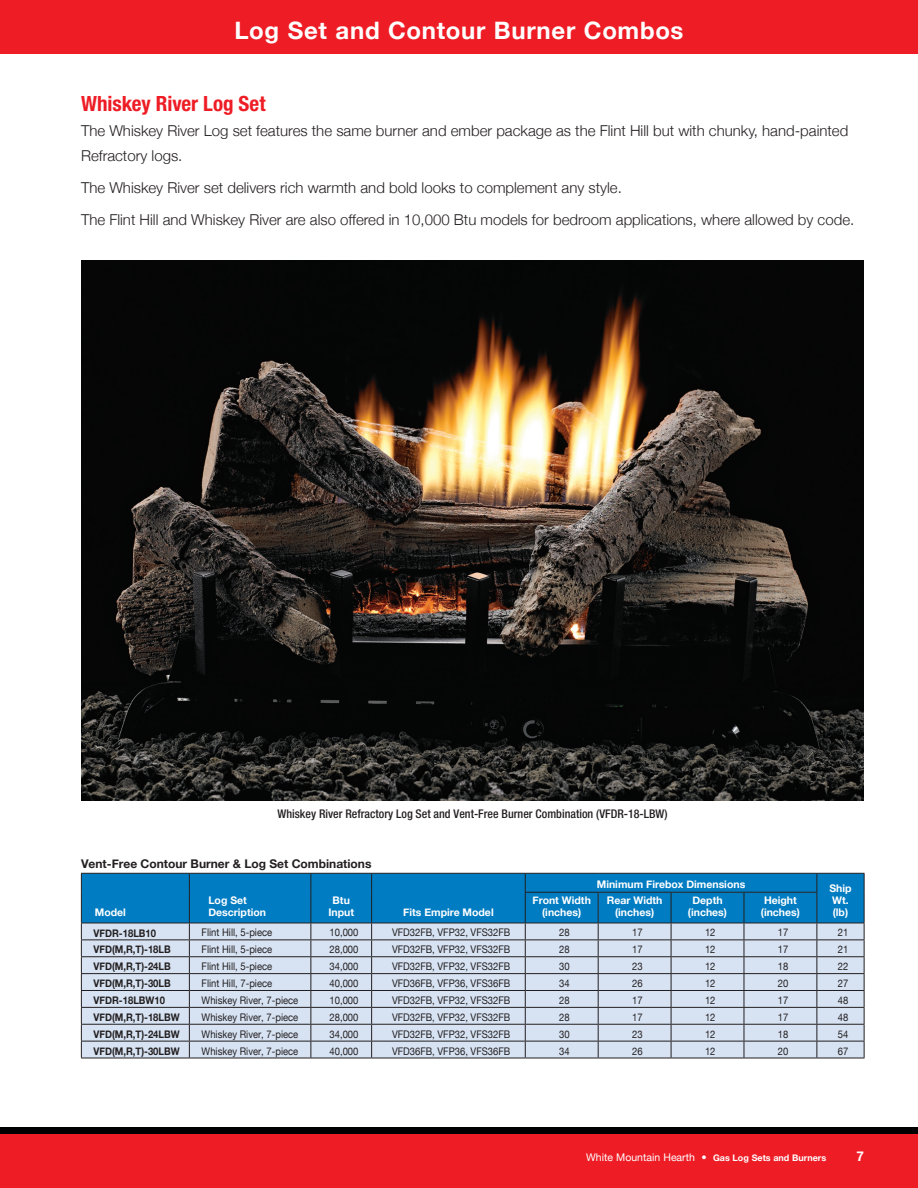
<style>
.page{position:relative;width:918px;height:1188px;background:#fff}
.page>*{position:absolute;margin:0;border:0;box-sizing:border-box;transform-origin:0 0}
.t1{font:700 24px "Helvetica Neue";letter-spacing:.025em;color:#fff}
.t2{font:700 condensed 21px "Helvetica Neue";letter-spacing:-.005em;color:#ee1c25}
.Log_Body_Paragraph{font:300 15px/25.2px "Helvetica Neue";color:#231f20}
.t3{font:700 13.5px "Helvetica Neue";color:#fff}
.t4{font:500 condensed 12px "Helvetica Neue";color:#231f20}
.t5{font:700 12px "Helvetica Neue";color:#231f20}
.t6{font:10.5px "Helvetica Neue";color:#231f20;scale:.9 1}
.t7{font:700 10.5px/12px "Helvetica Neue";color:#fff;text-align:center}
.t8{font:700 10.5px "Helvetica Neue";color:#231f20;scale:.9 1}
.t9{font:10.5px "Helvetica Neue";color:#fff}
.s1{font-weight:700;font-size:9px}
</style>
<div class="page">
<div style="left:0;top:0;width:918px;height:54px;background:#ee1c25"></div>
<div style="left:0;top:1127px;width:918px;height:61px;background:#000"></div>
<div style="left:0;top:1134px;width:918px;height:54px;background:#ee1c25"></div>
<svg style="left:81px;top:873px;width:784px;height:185px;background:#93bbd8"></svg>
<hr style="left:81px;top:1058px;width:108px;height:1px;background:#231f20">
<hr style="left:189px;top:1058px;width:122px;height:1px;background:#231f20">
<hr style="left:311px;top:1058px;width:61px;height:1px;background:#231f20">
<hr style="left:372px;top:1058px;width:153px;height:1px;background:#231f20">
<hr style="left:525px;top:1058px;width:73px;height:1px;background:#231f20">
<hr style="left:598px;top:1058px;width:73px;height:1px;background:#231f20">
<hr style="left:671px;top:1058px;width:73px;height:1px;background:#231f20">
<hr style="left:744px;top:1058px;width:73px;height:1px;background:#231f20">
<hr style="left:817px;top:1058px;width:48px;height:1px;background:#231f20">
<img style="left:81px;top:261px;width:783px;height:540px">
<p class="t1" style="left:234px;top:15px;width:450px">Log Set and Contour Burner Combos</p>
<p class="t2" style="left:81px;top:91px;width:186px">Whiskey River Log Set</p>
<p class="Log_Body_Paragraph" style="left:81px;top:118px;width:769px">The Whiskey River Log set features the same burner and ember package as the Flint Hill but with chunky, hand-painted<br>Refractory logs.</p>
<p class="Log_Body_Paragraph" style="left:81px;top:175px;width:542px">The Whiskey River set delivers rich warmth and bold looks to complement any style.</p>
<p class="Log_Body_Paragraph" style="left:81px;top:207px;width:775px">The Flint Hill and Whiskey River are also offered in 10,000 Btu models for bedroom applications, where allowed by code.</p>
<p class="t4" style="left:277px;top:806px;width:392px">Whiskey River Refractory Log Set and Vent-Free Burner Combination (VFDR-18-LBW)</p>
<p class="t5" style="left:81px;top:856px;width:292px">Vent-Free Contour Burner &amp; Log Set Combinations</p>
<p class="t7" style="left:95px;top:906px;width:33px">Model</p>
<p class="t7" style="left:208px;top:894px;width:40px">Log Set</p>
<p class="t7" style="left:208px;top:906px;width:59px">Description</p>
<p class="t7" style="left:333px;top:894px;width:19px">Btu</p>
<p class="t7" style="left:328px;top:906px;width:27px">Input</p>
<p class="t7" style="left:403px;top:906px;width:92px">Fits Empire Model</p>
<p class="t7" style="left:597px;top:878px;width:150px">Minimum Firebox Dimensions</p>
<p class="t7" style="left:533px;top:894px;width:60px">Front Width (inches)</p>
<p class="t7" style="left:607px;top:894px;width:57px">Rear Width</p>
<p class="t7" style="left:615px;top:906px;width:41px">(inches)</p>
<p class="t7" style="left:692px;top:894px;width:32px">Depth</p>
<p class="t7" style="left:688px;top:906px;width:41px">(inches)</p>
<p class="t7" style="left:764px;top:894px;width:34px">Height</p>
<p class="t7" style="left:761px;top:906px;width:41px">(inches)</p>
<p class="t7" style="left:829px;top:882px;width:24px">Ship</p>
<p class="t7" style="left:832px;top:894px;width:18px">Wt.</p>
<p class="t7" style="left:833px;top:906px;width:17px">(lb)</p>
<p class="t8" style="left:94px;top:926px;width:71px">VFDR-18LB10</p>
<p class="t6" style="left:202px;top:926px;width:80px">Flint Hill, 5-piece</p>
<p class="t6" style="left:330px;top:926px;width:34px">10,000</p>
<p class="t6" style="left:392px;top:926px;width:133px">VFD32FB, VFP32, VFS32FB</p>
<p class="t6" style="left:559px;top:926px;width:13px">28</p>
<p class="t6" style="left:632px;top:926px;width:13px">17</p>
<p class="t6" style="left:705px;top:926px;width:13px">12</p>
<p class="t6" style="left:778px;top:926px;width:13px">17</p>
<p class="t6" style="left:838px;top:926px;width:13px">21</p>
<p class="t8" style="left:94px;top:943px;width:87px">VFD(M,R,T)-18LB</p>
<p class="t6" style="left:202px;top:943px;width:80px">Flint Hill, 5-piece</p>
<p class="t6" style="left:330px;top:943px;width:34px">28,000</p>
<p class="t6" style="left:392px;top:943px;width:133px">VFD32FB, VFP32, VFS32FB</p>
<p class="t6" style="left:559px;top:943px;width:13px">28</p>
<p class="t6" style="left:632px;top:943px;width:13px">17</p>
<p class="t6" style="left:705px;top:943px;width:13px">12</p>
<p class="t6" style="left:778px;top:943px;width:13px">17</p>
<p class="t6" style="left:838px;top:943px;width:13px">21</p>
<p class="t8" style="left:94px;top:960px;width:87px">VFD(M,R,T)-24LB</p>
<p class="t6" style="left:202px;top:960px;width:80px">Flint Hill, 5-piece</p>
<p class="t6" style="left:330px;top:960px;width:34px">34,000</p>
<p class="t6" style="left:392px;top:960px;width:133px">VFD32FB, VFP32, VFS32FB</p>
<p class="t6" style="left:559px;top:960px;width:13px">30</p>
<p class="t6" style="left:632px;top:960px;width:13px">23</p>
<p class="t6" style="left:705px;top:960px;width:13px">12</p>
<p class="t6" style="left:778px;top:960px;width:13px">18</p>
<p class="t6" style="left:838px;top:960px;width:13px">22</p>
<p class="t8" style="left:94px;top:977px;width:87px">VFD(M,R,T)-30LB</p>
<p class="t6" style="left:202px;top:977px;width:80px">Flint Hill, 7-piece</p>
<p class="t6" style="left:330px;top:977px;width:34px">40,000</p>
<p class="t6" style="left:392px;top:977px;width:133px">VFD36FB, VFP36, VFS36FB</p>
<p class="t6" style="left:559px;top:977px;width:13px">34</p>
<p class="t6" style="left:632px;top:977px;width:13px">26</p>
<p class="t6" style="left:705px;top:977px;width:13px">12</p>
<p class="t6" style="left:778px;top:977px;width:13px">20</p>
<p class="t6" style="left:838px;top:977px;width:13px">27</p>
<p class="t8" style="left:94px;top:994px;width:81px">VFDR-18LBW10</p>
<p class="t6" style="left:202px;top:994px;width:109px">Whiskey River, 7-piece</p>
<p class="t6" style="left:330px;top:994px;width:34px">10,000</p>
<p class="t6" style="left:392px;top:994px;width:133px">VFD32FB, VFP32, VFS32FB</p>
<p class="t6" style="left:559px;top:994px;width:13px">28</p>
<p class="t6" style="left:632px;top:994px;width:13px">17</p>
<p class="t6" style="left:705px;top:994px;width:13px">12</p>
<p class="t6" style="left:778px;top:994px;width:13px">17</p>
<p class="t6" style="left:838px;top:994px;width:13px">48</p>
<p class="t8" style="left:94px;top:1011px;width:97px">VFD(M,R,T)-18LBW</p>
<p class="t6" style="left:202px;top:1011px;width:109px">Whiskey River, 7-piece</p>
<p class="t6" style="left:330px;top:1011px;width:34px">28,000</p>
<p class="t6" style="left:392px;top:1011px;width:133px">VFD32FB, VFP32, VFS32FB</p>
<p class="t6" style="left:559px;top:1011px;width:13px">28</p>
<p class="t6" style="left:632px;top:1011px;width:13px">17</p>
<p class="t6" style="left:705px;top:1011px;width:13px">12</p>
<p class="t6" style="left:778px;top:1011px;width:13px">17</p>
<p class="t6" style="left:838px;top:1011px;width:13px">48</p>
<p class="t8" style="left:94px;top:1028px;width:97px">VFD(M,R,T)-24LBW</p>
<p class="t6" style="left:202px;top:1028px;width:109px">Whiskey River, 7-piece</p>
<p class="t6" style="left:330px;top:1028px;width:34px">34,000</p>
<p class="t6" style="left:392px;top:1028px;width:133px">VFD32FB, VFP32, VFS32FB</p>
<p class="t6" style="left:559px;top:1028px;width:13px">30</p>
<p class="t6" style="left:632px;top:1028px;width:13px">23</p>
<p class="t6" style="left:705px;top:1028px;width:13px">12</p>
<p class="t6" style="left:778px;top:1028px;width:13px">18</p>
<p class="t6" style="left:838px;top:1028px;width:13px">54</p>
<p class="t8" style="left:94px;top:1044px;width:97px">VFD(M,R,T)-30LBW</p>
<p class="t6" style="left:202px;top:1045px;width:109px">Whiskey River, 7-piece</p>
<p class="t6" style="left:330px;top:1045px;width:34px">40,000</p>
<p class="t6" style="left:392px;top:1045px;width:133px">VFD36FB, VFP36, VFS36FB</p>
<p class="t6" style="left:559px;top:1045px;width:13px">34</p>
<p class="t6" style="left:632px;top:1045px;width:13px">26</p>
<p class="t6" style="left:705px;top:1045px;width:13px">12</p>
<p class="t6" style="left:778px;top:1045px;width:13px">20</p>
<p class="t6" style="left:838px;top:1045px;width:13px">67</p>
<p class="t9" style="left:586px;top:1151px;width:242px">White Mountain Hearth • <span class="s1">Gas Log Sets and Burners</span></p>
<p class="t3" style="left:856px;top:1148px;width:9px">7</p>
</div>
